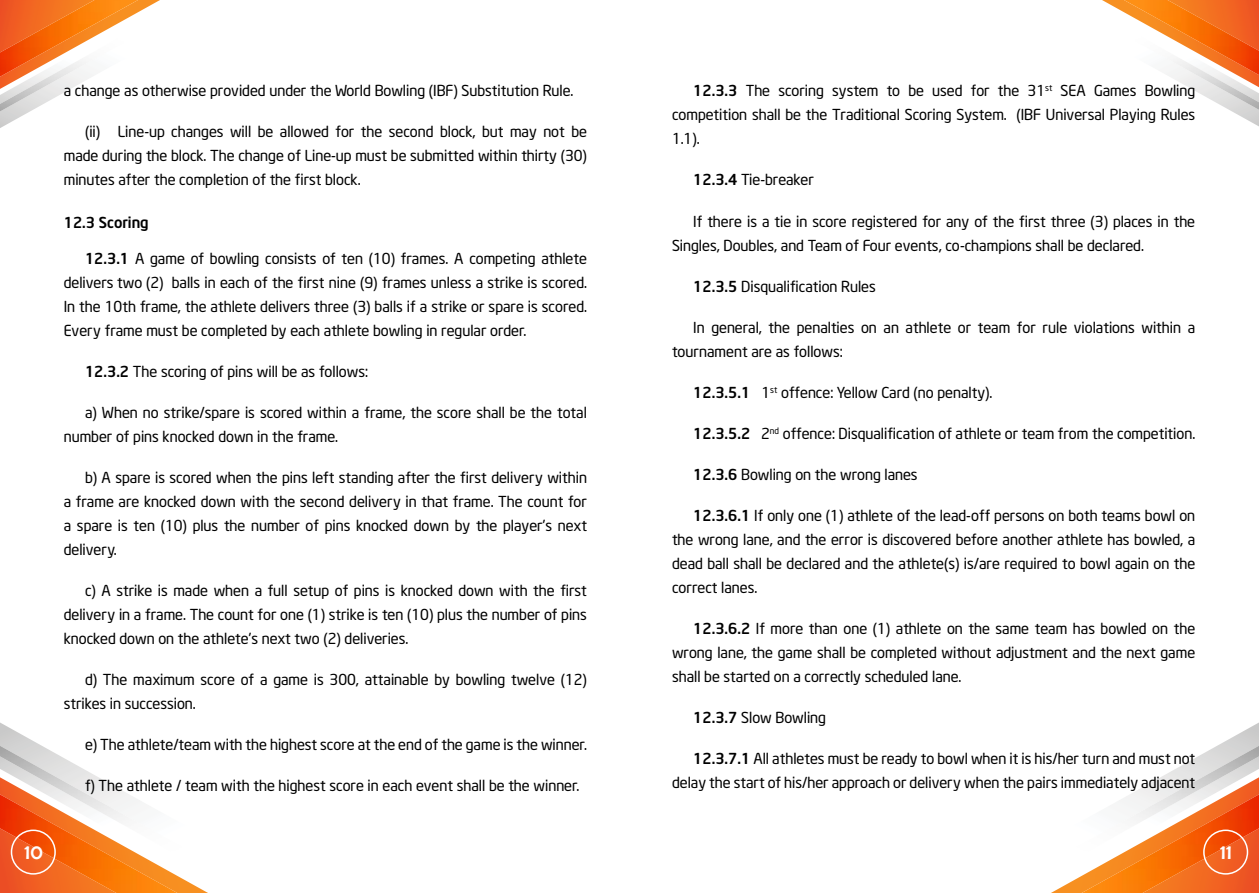
<style>
.page{position:relative;width:1259px;height:893px;background:#fff}
.page>*{position:absolute;margin:0;border:0;box-sizing:border-box;transform-origin:0 0}
.t1{font:21px "Berlin Sans FB";color:#fff}
.t2{font:15px/24px "UTM Neo Sans Intel";color:#000;text-align:justify}
.t3{font:700 15px "UTM Neo Sans Intel";color:#000}
.s1{font-weight:700}
</style>
<div class="page">
<svg style="left:1102px;top:0;width:157px;height:127px"></svg>
<img style="left:1104px;top:24px;width:155px;height:96px">
<svg style="left:0;top:871px;width:208px;height:22px;background:#f68130"></svg>
<img style="left:0;top:737px;width:169px;height:134px">
<svg style="left:0;top:0;width:160px;height:128px"></svg>
<img style="left:0;top:25px;width:155px;height:96px">
<svg style="left:1051px;top:871px;width:208px;height:22px;background:#f68230"></svg>
<img style="left:1090px;top:737px;width:169px;height:134px">
<div style="left:11px;top:829px;width:45px;height:46px;border:2px solid #fff;border-radius:50%"></div>
<div style="left:1203px;top:829px;width:45px;height:46px;border:2px solid #fff;border-radius:50%"></div>
<p class="t2" style="left:64px;top:77px;width:510px">a change as otherwise provided under the World Bowling (IBF) Substitution Rule.</p>
<p class="t2" style="left:64px;top:118px;width:525px;text-indent:21px">(ii) Line-up changes will be allowed for the second block, but may not be made during the block. The change of Line-up must be submitted within thirty (30) minutes after the completion of the first block.</p>
<p class="t3" style="left:64px;top:210px;width:86px">12.3 Scoring</p>
<p class="t2" style="left:64px;top:245px;width:525px;text-indent:21px"><span class="s1">12.3.1</span> A game of bowling consists of ten (10) frames. A competing athlete delivers two (2) balls in each of the first nine (9) frames unless a strike is scored.<br>In the 10th frame, the athlete delivers three (3) balls if a strike or spare is scored.<br>Every frame must be completed by each athlete bowling in regular order.</p>
<p class="t2" style="left:85px;top:358px;width:284px"><span class="s1">12.3.2</span> The scoring of pins will be as follows:</p>
<p class="t2" style="left:64px;top:399px;width:524px;text-indent:21px">a) When no strike/spare is scored within a frame, the score shall be the total number of pins knocked down in the frame.</p>
<p class="t2" style="left:64px;top:464px;width:525px;text-indent:21px">b) A spare is scored when the pins left standing after the first delivery within a frame are knocked down with the second delivery in that frame. The count for a spare is ten (10) plus the number of pins knocked down by the player’s next delivery.</p>
<p class="t2" style="left:64px;top:577px;width:524px;text-indent:21px">c) A strike is made when a full setup of pins is knocked down with the first delivery in a frame. The count for one (1) strike is ten (10) plus the number of pins knocked down on the athlete’s next two (2) deliveries.</p>
<p class="t2" style="left:64px;top:666px;width:525px;text-indent:21px">d) The maximum score of a game is 300, attainable by bowling twelve (12) strikes in succession.</p>
<p class="t2" style="left:85px;top:731px;width:502px">e) The athlete/team with the highest score at the end of the game is the winner.</p>
<p class="t2" style="left:85px;top:772px;width:494px">f) The athlete / team with the highest score in each event shall be the winner.</p>
<p class="t2" style="left:672px;top:77px;width:525px;text-indent:21px"><span class="s1">12.3.3</span> The scoring system to be used for the 31<sup>st</sup> SEA Games Bowling competition shall be the Traditional Scoring System. (IBF Universal Playing Rules 1.1).</p>
<p class="t2" style="left:693px;top:166px;width:122px"><span class="s1">12.3.4</span> Tie-breaker</p>
<p class="t2" style="left:672px;top:207px;width:524px;text-indent:21px">If there is a tie in score registered for any of the first three (3) places in the<br>Singles, Doubles, and Team of Four events, co-champions shall be declared.</p>
<p class="t2" style="left:693px;top:272px;width:184px"><span class="s1">12.3.5</span> Disqualification Rules</p>
<p class="t2" style="left:672px;top:313px;width:525px;text-indent:21px">In general, the penalties on an athlete or team for rule violations within a tournament are as follows:</p>
<p class="t2" style="left:693px;top:378px;width:299px"><span class="s1">12.3.5.1</span> 1<sup>st</sup> offence: Yellow Card (no penalty).</p>
<p class="t2" style="left:693px;top:419px;width:502px"><span class="s1">12.3.5.2</span> 2<sup>nd</sup> offence: Disqualification of athlete or team from the competition.</p>
<p class="t2" style="left:693px;top:460px;width:226px"><span class="s1">12.3.6</span> Bowling on the wrong lanes</p>
<p class="t2" style="left:672px;top:501px;width:525px;text-indent:21px"><span class="s1">12.3.6.1</span> If only one (1) athlete of the lead-off persons on both teams bowl on the wrong lane, and the error is discovered before another athlete has bowled, a dead ball shall be declared and the athlete(s) is/are required to bowl again on the correct lanes.</p>
<p class="t2" style="left:672px;top:614px;width:524px;text-indent:21px"><span class="s1">12.3.6.2</span> If more than one (1) athlete on the same team has bowled on the wrong lane, the game shall be completed without adjustment and the next game shall be started on a correctly scheduled lane.</p>
<p class="t2" style="left:693px;top:703px;width:134px"><span class="s1">12.3.7</span> Slow Bowling</p>
<p class="t2" style="left:672px;top:744px;width:525px;text-align:right"><span class="s1">12.3.7.1</span> All athletes must be ready to bowl when it is his/her turn and must not delay the start of his/her approach or delivery when the pairs immediately adjacent</p>
<h1 class="t1" style="left:24px;top:840px;width:20px">10</h1>
<h1 class="t1" style="left:1220px;top:840px;width:13px">11</h1>
</div>
